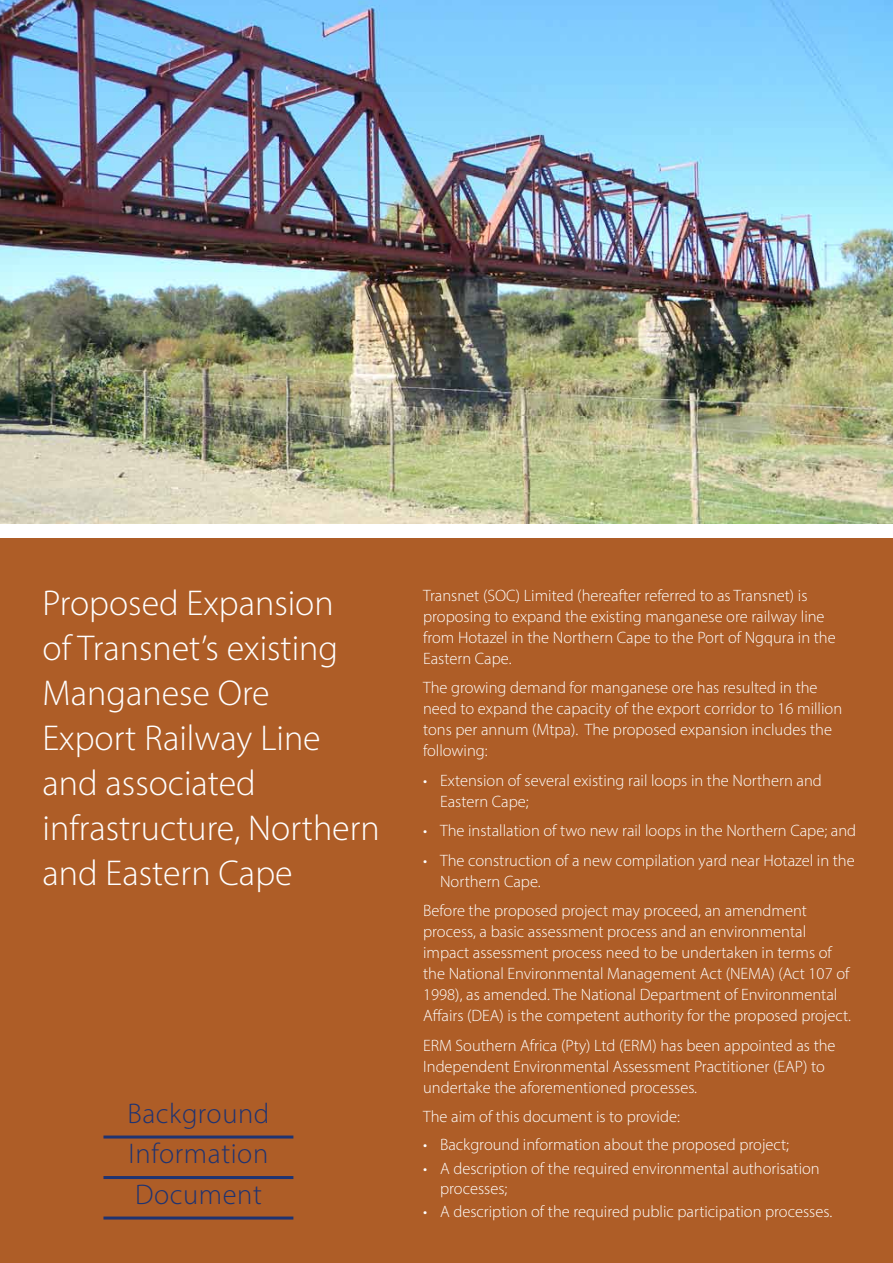
<style>
.page{position:relative;width:893px;height:1263px;background:#fff}
.page>*{position:absolute;margin:0;border:0;box-sizing:border-box;transform-origin:0 0}
.t1{font:300 36px/45px "Myriad Pro";color:#fff}
.t2{font:300 28.5px/40.5px "Myriad Pro";letter-spacing:.02em;color:#1f3371;text-align:justify}
.t3{font:300 16.5px/21px "Myriad Pro";color:#fff}
</style>
<div class="page">
<img style="left:0;top:0;width:893px;height:523px">
<div style="left:0;top:538px;width:893px;height:725px;background:#ae5d27"></div>
<hr style="left:103px;top:1135px;width:190px;height:3px;background:#1f3371">
<hr style="left:103px;top:1176px;width:190px;height:3px;background:#1f3371">
<hr style="left:103px;top:1216px;width:190px;height:3px;background:#1f3371">
<h1 class="t1" style="left:43px;top:580px;width:339px">Proposed Expansion<br>of Transnet’s existing<br>Manganese Ore<br>Export Railway Line and associated infrastructure, Northern and Eastern Cape</h1>
<h2 class="t2" style="left:127px;top:1093px;width:143px">Background Information Document</h2>
<p class="t3" style="left:423px;top:584px;width:414px">Transnet (SOC) Limited (hereafter referred to as Transnet) is proposing to expand the existing manganese ore railway line from Hotazel in the Northern Cape to the Port of Ngqura in the Eastern Cape.</p>
<p class="t3" style="left:423px;top:677px;width:421px">The growing demand for manganese ore has resulted in the need to expand the capacity of the export corridor to 16 million tons per annum (Mtpa). The proposed expansion includes the following:</p>
<p class="t3" style="left:440px;top:769px;width:383px;text-indent:-17px">• Extension of several existing rail loops in the Northern and<br>Eastern Cape;</p>
<p class="t3" style="left:423px;top:820px;width:435px">• The installation of two new rail loops in the Northern Cape; and</p>
<p class="t3" style="left:440px;top:849px;width:416px;text-indent:-17px">• The construction of a new compilation yard near Hotazel in the<br>Northern Cape.</p>
<p class="t3" style="left:423px;top:900px;width:429px">Before the proposed project may proceed, an amendment process, a basic assessment process and an environmental impact assessment process need to be undertaken in terms of the National Environmental Management Act (NEMA) (Act 107 of 1998), as amended. The National Department of Environmental Affairs (DEA) is the competent authority for the proposed project.</p>
<p class="t3" style="left:423px;top:1035px;width:414px">ERM Southern Africa (Pty) Ltd (ERM) has been appointed as the<br>Independent Environmental Assessment Practitioner (EAP) to undertake the aforementioned processes.</p>
<p class="t3" style="left:423px;top:1106px;width:258px">The aim of this document is to provide:</p>
<p class="t3" style="left:423px;top:1134px;width:368px">• Background information about the proposed project;</p>
<p class="t3" style="left:440px;top:1159px;width:381px;line-height:19.5px;text-indent:-17px">• A description of the required environmental authorisation processes;</p>
<p class="t3" style="left:423px;top:1201px;width:411px">• A description of the required public participation processes.</p>
</div>
